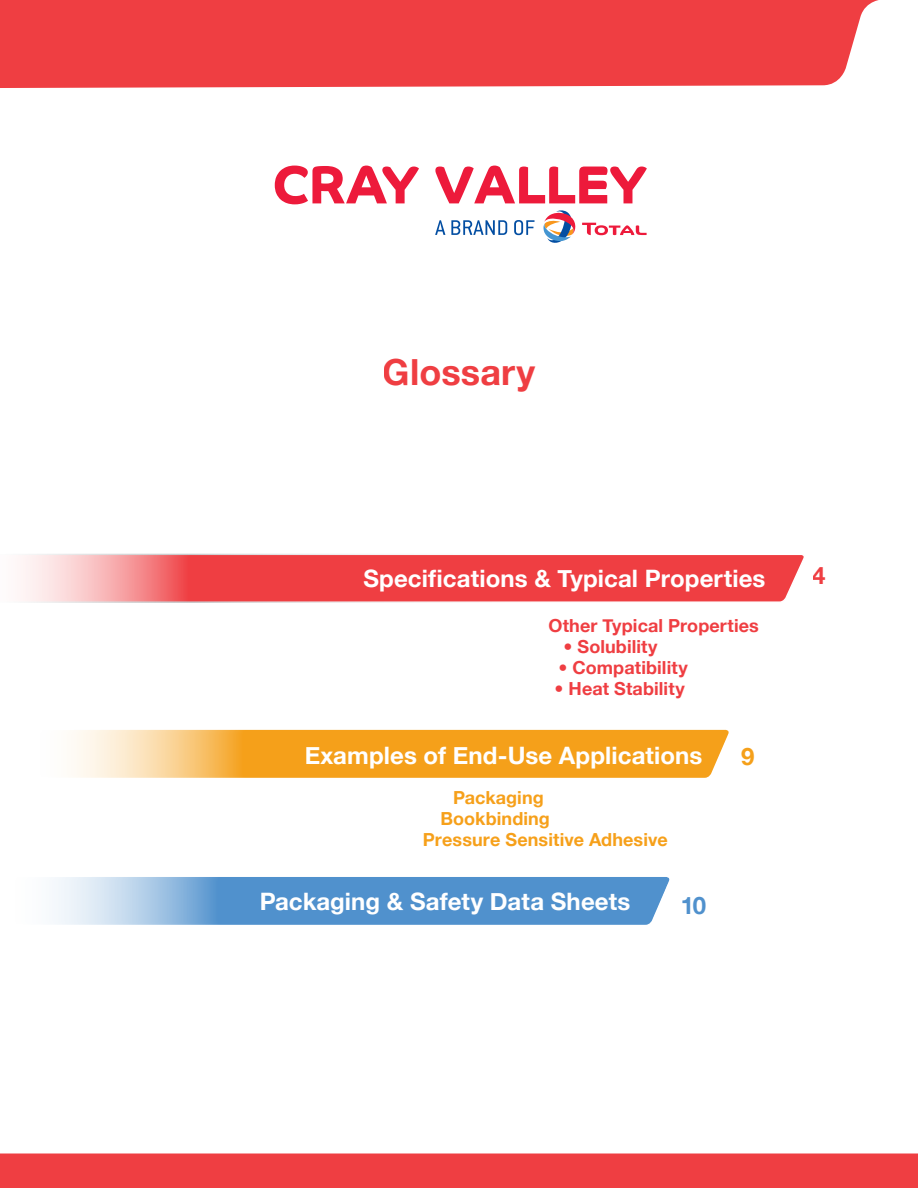
<style>
.page{position:relative;width:918px;height:1188px;background:#fff}
.page>*{position:absolute;margin:0;border:0;box-sizing:border-box;transform-origin:0 0}
.t1{font:700 36px "Helvetica Neue";letter-spacing:.005em;color:#ef3e42}
.t2{font:700 24px "Helvetica Neue";letter-spacing:.005em;color:#fff}
.t3{font:700 24px "Helvetica Neue";color:#5091cd}
.t4{font:700 24px "Helvetica Neue";color:#f5a01a}
.t5{font:700 24px "Helvetica Neue";color:#ef3e42}
.t6{font:700 18px "Helvetica Neue";letter-spacing:.005em;color:#ef3e42}
.t7{font:700 18px "Helvetica Neue";letter-spacing:.005em;color:#f6a01a}
</style>
<div class="page">
<svg style="left:275px;top:166px;width:144px;height:38px"></svg>
<svg style="left:435px;top:166px;width:212px;height:37px"></svg>
<svg style="left:435px;top:220px;width:10px;height:15px"></svg>
<svg style="left:451px;top:220px;width:56px;height:15px"></svg>
<svg style="left:514px;top:220px;width:21px;height:15px"></svg>
<svg style="left:543px;top:210px;width:104px;height:33px"></svg>
<div style="left:0;top:0;width:879px;height:88px;background:#ef3e42"></div>
<div style="left:0;top:1154px;width:918px;height:34px;background:#ef3e42"></div>
<svg style="left:23px;top:553px;width:781px;height:50px;background:#f16266"></svg>
<svg style="left:74px;top:730px;width:655px;height:48px;background:#f6af40"></svg>
<svg style="left:54px;top:877px;width:616px;height:48px;background:#6da3d5"></svg>
<h1 class="t1" style="left:383px;top:349px;width:154px">Glossary</h1>
<p class="t2" style="left:363px;top:563px;width:404px">Specifications &amp; Typical Properties</p>
<p class="t6" style="left:549px;top:614px;width:212px">Other Typical Properties</p>
<p class="t6" style="left:564px;top:635px;width:96px">• Solubility</p>
<p class="t6" style="left:559px;top:656px;width:131px">• Compatibility</p>
<p class="t6" style="left:555px;top:677px;width:132px">• Heat Stability</p>
<p class="t2" style="left:304px;top:740px;width:399px">Examples of End-Use Applications</p>
<p class="t4" style="left:741px;top:741px;width:15px">9</p>
<p class="t7" style="left:453px;top:786px;width:92px">Packaging</p>
<p class="t7" style="left:441px;top:807px;width:111px">Bookbinding</p>
<p class="t7" style="left:423px;top:828px;width:246px">Pressure Sensitive Adhesive</p>
<p class="t2" style="left:259px;top:887px;width:372px">Packaging &amp; Safety Data Sheets</p>
<p class="t3" style="left:680px;top:891px;width:27px">10</p>
<p class="t5" style="left:813px;top:561px;width:15px">4</p>
</div>
